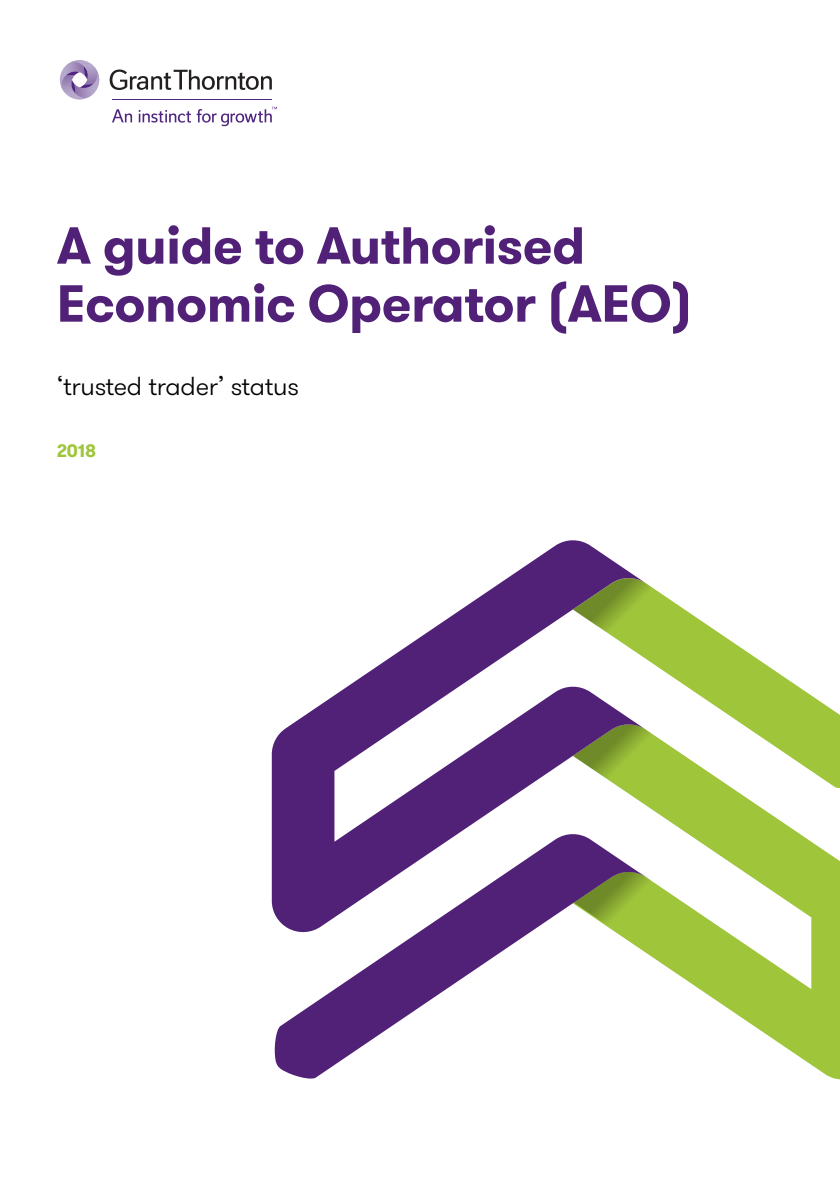
<style>
.page{position:relative;width:840px;height:1191px;background:#fff}
.page>*{position:absolute;margin:0;border:0;box-sizing:border-box;transform-origin:0 0}
.t1{font:700 52px/58px "GT Walsheim Pro";letter-spacing:-.01em;color:#512178}
.t2{font:300 26px "GT Walsheim Pro";letter-spacing:-.01em;color:#000}
.t3{font:700 18px "GT Walsheim Pro";color:#9fc63b}
</style>
<div class="page">
<svg style="left:110px;top:69px;width:162px;height:21px"></svg>
<svg style="left:112px;top:109px;width:20px;height:13px"></svg>
<svg style="left:139px;top:107px;width:138px;height:19px"></svg>
<hr style="left:112px;top:99px;width:160px;height:1px;background:#4f2680">
<svg style="left:59px;top:60px;width:41px;height:40px"></svg>
<svg style="left:645px;top:604px;width:194px;height:475px"></svg>
<svg style="left:645px;top:582px;width:32px;height:68px"></svg>
<svg style="left:645px;top:724px;width:165px;height:218px"></svg>
<svg style="left:271px;top:540px;width:374px;height:539px"></svg>
<p class="t1" style="left:57px;top:217px;width:636px">A guide to Authorised<br>Economic Operator (AEO)</p>
<p class="t2" style="left:57px;top:370px;width:244px">‘trusted trader’ status</p>
<p class="t3" style="left:57px;top:439px;width:41px">2018</p>
</div>
